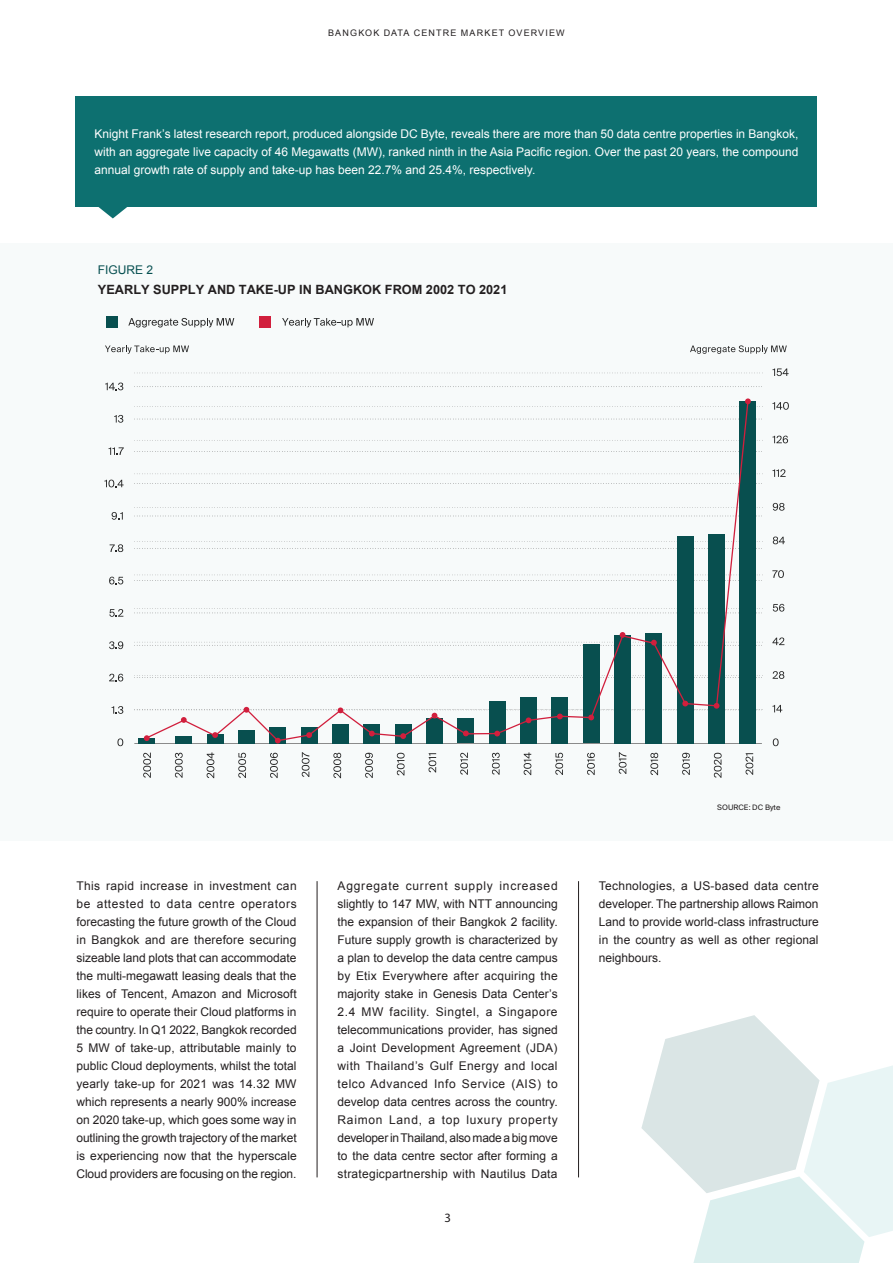
<style>
.page{position:relative;width:893px;height:1263px;background:#fff}
.page>*{position:absolute;margin:0;border:0;box-sizing:border-box;transform-origin:0 0}
.t1{font:700 12.75px "Arial";color:#231f20}
.t2{font:12.75px "Myriad Pro";color:#231f20}
.t3{font:12px/18px "Arial";letter-spacing:.005em;color:#231f20;text-align:justify}
.t4{font:12px/18px "Arial";color:#fff;text-align:justify}
.t5{font:12px "Arial";color:#064f50}
.t6{font:9px "Arial";letter-spacing:.125em;color:#231f20}
.t7{font:7.5px "Suisse Intl";color:#231f20}
</style>
<div class="page">
<div style="left:0;top:243px;width:893px;height:597px;background:#f7fafa"></div>
<div style="left:75px;top:96px;width:741px;height:111px;background:#0d7070"></div>
<svg style="left:98px;top:207px;width:29px;height:11px"></svg>
<hr style="left:317px;top:881px;width:1px;height:296px;background:#231f20">
<hr style="left:578px;top:881px;width:1px;height:296px;background:#231f20">
<svg style="left:641px;top:1015px;width:252px;height:248px"></svg>
<svg style="left:105px;top:383px;width:18px;height:7px"></svg>
<svg style="left:114px;top:415px;width:9px;height:8px"></svg>
<svg style="left:108px;top:447px;width:16px;height:8px"></svg>
<svg style="left:104px;top:480px;width:20px;height:7px"></svg>
<svg style="left:112px;top:512px;width:11px;height:8px"></svg>
<svg style="left:110px;top:544px;width:13px;height:8px"></svg>
<svg style="left:109px;top:577px;width:14px;height:7px"></svg>
<svg style="left:109px;top:609px;width:14px;height:8px"></svg>
<svg style="left:109px;top:641px;width:14px;height:8px"></svg>
<svg style="left:109px;top:674px;width:14px;height:7px"></svg>
<svg style="left:112px;top:706px;width:11px;height:8px"></svg>
<svg style="left:117px;top:738px;width:6px;height:8px"></svg>
<svg style="left:772px;top:368px;width:17px;height:8px"></svg>
<svg style="left:772px;top:402px;width:17px;height:8px"></svg>
<svg style="left:772px;top:436px;width:16px;height:7px"></svg>
<svg style="left:772px;top:469px;width:14px;height:8px"></svg>
<svg style="left:773px;top:503px;width:12px;height:8px"></svg>
<svg style="left:773px;top:536px;width:12px;height:8px"></svg>
<svg style="left:772px;top:570px;width:12px;height:8px"></svg>
<svg style="left:773px;top:604px;width:11px;height:8px"></svg>
<svg style="left:772px;top:637px;width:12px;height:8px"></svg>
<svg style="left:773px;top:671px;width:11px;height:8px"></svg>
<svg style="left:772px;top:705px;width:10px;height:7px"></svg>
<svg style="left:773px;top:738px;width:6px;height:8px"></svg>
<svg style="left:690px;top:345px;width:97px;height:9px"></svg>
<svg style="left:105px;top:345px;width:84px;height:9px"></svg>
<svg style="left:134px;top:386px;width:628px;height:1px"></svg>
<svg style="left:134px;top:373px;width:629px;height:1px"></svg>
<svg style="left:134px;top:575px;width:629px;height:6px"></svg>
<svg style="left:134px;top:608px;width:629px;height:6px"></svg>
<svg style="left:134px;top:675px;width:629px;height:3px"></svg>
<div style="left:740px;top:401px;width:16px;height:342px;background:#084f4f"></div>
<svg style="left:146px;top:407px;width:602px;height:323px"></svg>
<svg style="left:134px;top:730px;width:628px;height:14px"></svg>
<svg style="left:134px;top:632px;width:629px;height:14px"></svg>
<svg style="left:134px;top:701px;width:629px;height:22px"></svg>
<svg style="left:134px;top:398px;width:629px;height:9px"></svg>
<svg style="left:143px;top:753px;width:8px;height:25px"></svg>
<svg style="left:175px;top:753px;width:8px;height:25px"></svg>
<svg style="left:207px;top:752px;width:7px;height:26px"></svg>
<svg style="left:238px;top:753px;width:8px;height:25px"></svg>
<svg style="left:270px;top:753px;width:8px;height:25px"></svg>
<svg style="left:302px;top:752px;width:7px;height:25px"></svg>
<svg style="left:333px;top:753px;width:8px;height:25px"></svg>
<svg style="left:365px;top:753px;width:8px;height:25px"></svg>
<svg style="left:397px;top:753px;width:8px;height:22px"></svg>
<svg style="left:428px;top:753px;width:8px;height:19px"></svg>
<svg style="left:460px;top:753px;width:8px;height:22px"></svg>
<svg style="left:492px;top:753px;width:8px;height:22px"></svg>
<svg style="left:524px;top:752px;width:7px;height:23px"></svg>
<svg style="left:555px;top:753px;width:8px;height:22px"></svg>
<svg style="left:587px;top:753px;width:8px;height:22px"></svg>
<svg style="left:619px;top:752px;width:7px;height:22px"></svg>
<svg style="left:650px;top:753px;width:8px;height:22px"></svg>
<svg style="left:682px;top:753px;width:8px;height:22px"></svg>
<svg style="left:714px;top:753px;width:8px;height:25px"></svg>
<svg style="left:745px;top:753px;width:8px;height:22px"></svg>
<svg style="left:128px;top:318px;width:106px;height:9px"></svg>
<div style="left:106px;top:316px;width:11px;height:11px;background:#084f4f"></div>
<svg style="left:282px;top:318px;width:92px;height:9px"></svg>
<div style="left:259px;top:316px;width:12px;height:11px;background:#d11f3d"></div>
<p class="t6" style="left:328px;top:27px;width:238px">BANGKOK DATA CENTRE MARKET OVERVIEW</p>
<p class="t4" style="left:95px;top:125px;width:705px">Knight Frank’s latest research report, produced alongside DC Byte, reveals there are more than 50 data centre properties in Bangkok, with an aggregate live capacity of 46 Megawatts (MW), ranked ninth in the Asia Pacific region. Over the past 20 years, the compound annual growth rate of supply and take-up has been 22.7% and 25.4%, respectively.</p>
<p class="t5" style="left:98px;top:262px;width:57px">FIGURE 2</p>
<p class="t1" style="left:98px;top:281px;width:411px">YEARLY SUPPLY AND TAKE-UP IN BANGKOK FROM 2002 TO 2021</p>
<p class="t7" style="left:717px;top:803px;width:65px">SOURCE: DC Byte</p>
<p class="t3" style="left:76px;top:877px;width:222px">This rapid increase in investment can be attested to data centre operators forecasting the future growth of the Cloud in Bangkok and are therefore securing sizeable land plots that can accommodate the multi-megawatt leasing deals that the likes of Tencent, Amazon and Microsoft require to operate their Cloud platforms in the country. In Q1 2022, Bangkok recorded 5 MW of take-up, attributable mainly to public Cloud deployments, whilst the total yearly take-up for 2021 was 14.32 MW which represents a nearly 900% increase on 2020 take-up, which goes some way in outlining the growth trajectory of the market is experiencing now that the hyperscale Cloud providers are focusing on the region.</p>
<p class="t3" style="left:338px;top:877px;width:222px">Aggregate current supply increased slightly to 147 MW, with NTT announcing the expansion of their Bangkok 2 facility.<br>Future supply growth is characterized by a plan to develop the data centre campus by Etix Everywhere after acquiring the majority stake in Genesis Data Center’s 2.4 MW facility. Singtel, a Singapore telecommunications provider, has signed a Joint Development Agreement (JDA) with Thailand’s Gulf Energy and local telco Advanced Info Service (AIS) to develop data centres across the country.<br>Raimon Land, a top luxury property developer in Thailand, also made a big move to the data centre sector after forming a strategicpartnership with Nautilus Data</p>
<p class="t3" style="left:599px;top:877px;width:221px">Technologies, a US-based data centre developer. The partnership allows Raimon Land to provide world-class infrastructure in the country as well as other regional neighbours.</p>
<p class="t2" style="left:444px;top:1209px;width:8px">3</p>
</div>
